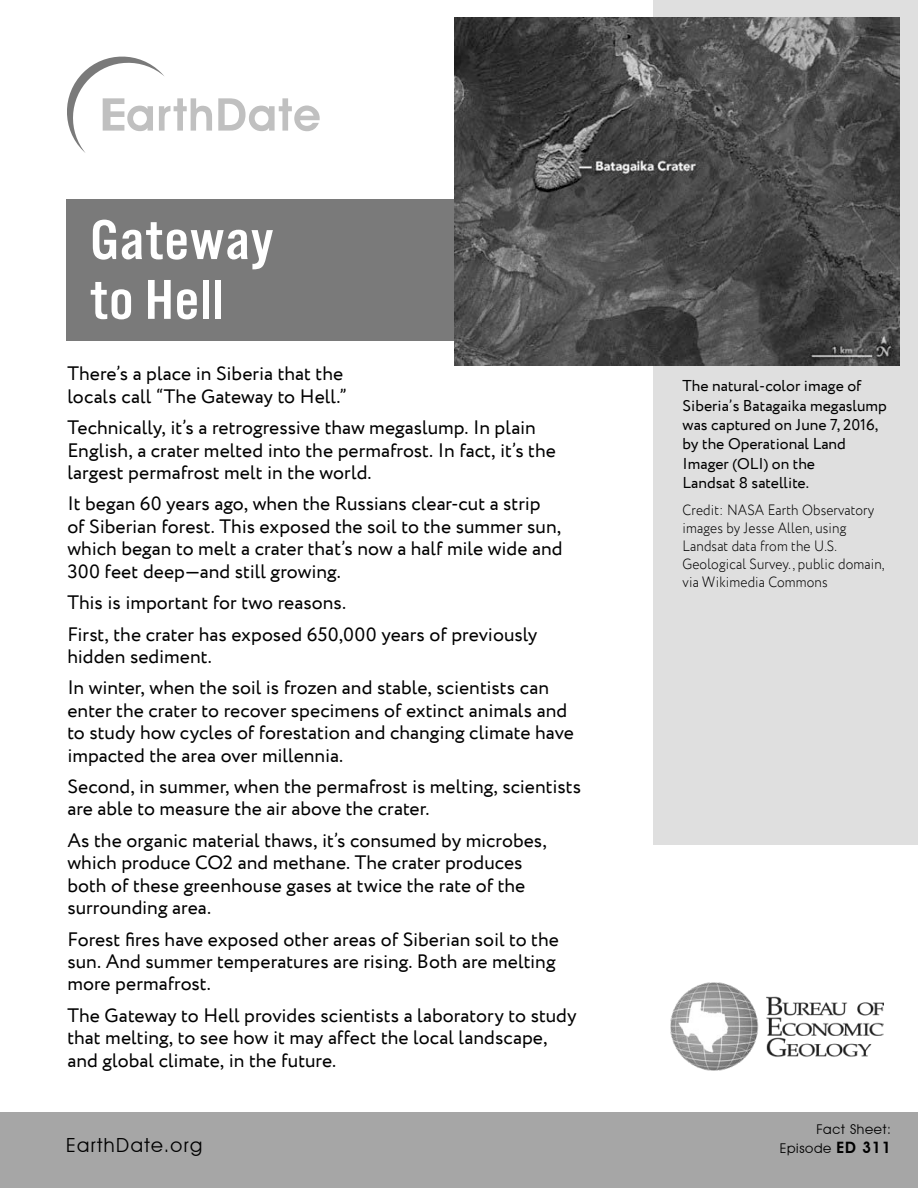
<style>
.page{position:relative;width:918px;height:1188px;background:#fff}
.page>*{position:absolute;margin:0;border:0;box-sizing:border-box;transform-origin:0 0}
.t1{font:58.35px/59.8px "Alternate Got No 3 D";letter-spacing:.01em;color:#fff;scale:1.1 1}
.t2{font:19.5px/22.4px "Circe";color:#000}
.t3{font:19.5px "Avant Garde IT Cby BT";letter-spacing:.075em;color:#000}
.t4{font:15.75px/19.5px "Circe";color:#000}
.t5{font:300 15px/18px "Circe";letter-spacing:.01em;color:#000;scale:.9 1}
.t6{font:13.5px/18.9px "Avant Garde IT Cby BT";letter-spacing:.05em;color:#000;text-align:right}
.s1{font-weight:600;font-size:15.75px}
</style>
<div class="page">
<div style="left:66px;top:199px;width:833px;height:142px;background:#7a7a7a"></div>
<div style="left:653px;top:0;width:265px;height:845px;background:#dfdfdf"></div>
<svg style="left:67px;top:56px;width:145px;height:97px"></svg>
<svg style="left:218px;top:98px;width:102px;height:33px"></svg>
<img style="left:671px;top:983px;width:213px;height:88px">
<div style="left:0;top:1112px;width:918px;height:76px;background:#a6a6a6"></div>
<img style="left:455px;top:18px;width:445px;height:347px">
<h1 class="t1" style="left:90px;top:210px;width:168px">Gateway to Hell</h1>
<p class="t2" style="left:67px;top:363px;width:281px">There’s a place in Siberia that the locals call “The Gateway to Hell.”</p>
<p class="t2" style="left:67px;top:417px;width:490px">Technically, it’s a retrogressive thaw megaslump. In plain<br>English, a crater melted into the permafrost. In fact, it’s the largest permafrost melt in the world.</p>
<p class="t2" style="left:67px;top:493px;width:497px">It began 60 years ago, when the Russians clear-cut a strip of Siberian forest. This exposed the soil to the summer sun, which began to melt a crater that’s now a half mile wide and 300 feet deep—and still growing.</p>
<p class="t2" style="left:67px;top:587px;width:472px;line-height:31.3px">This is important for two reasons.<br>First, the crater has exposed 650,000 years of previously</p>
<p class="t2" style="left:67px;top:641px;width:483px;line-height:31.3px">hidden sediment.<br>In winter, when the soil is frozen and stable, scientists can</p>
<p class="t2" style="left:67px;top:700px;width:508px">enter the crater to recover specimens of extinct animals and to study how cycles of forestation and changing climate have impacted the area over millennia.</p>
<p class="t2" style="left:67px;top:776px;width:515px">Second, in summer, when the permafrost is melting, scientists are able to measure the air above the crater.</p>
<p class="t2" style="left:67px;top:830px;width:481px">As the organic material thaws, it’s consumed by microbes, which produce CO2 and methane. The crater produces both of these greenhouse gases at twice the rate of the surrounding area.</p>
<p class="t2" style="left:67px;top:928px;width:493px">Forest fires have exposed other areas of Siberian soil to the sun. And summer temperatures are rising. Both are melting more permafrost.</p>
<p class="t2" style="left:67px;top:1005px;width:511px">The Gateway to Hell provides scientists a laboratory to study that melting, to see how it may affect the local landscape, and global climate, in the future.</p>
<p class="t3" style="left:66px;top:1134px;width:138px">EarthDate.org</p>
<p class="t4" style="left:683px;top:377px;width:206px">The natural-color image of<br>Siberia’s Batagaika megaslump was captured on June 7, 2016, by the Operational Land<br>Imager (OLI) on the<br>Landsat 8 satellite.</p>
<p class="t5" style="left:683px;top:501px;width:226px">Credit: NASA Earth Observatory images by Jesse Allen, using<br>Landsat data from the U.S.<br>Geological Survey. , public domain, via Wikimedia Commons</p>
<p class="t6" style="left:780px;top:1120px;width:113px">Fact Sheet:<br>Episode <span class="s1">ED 311</span></p>
</div>
